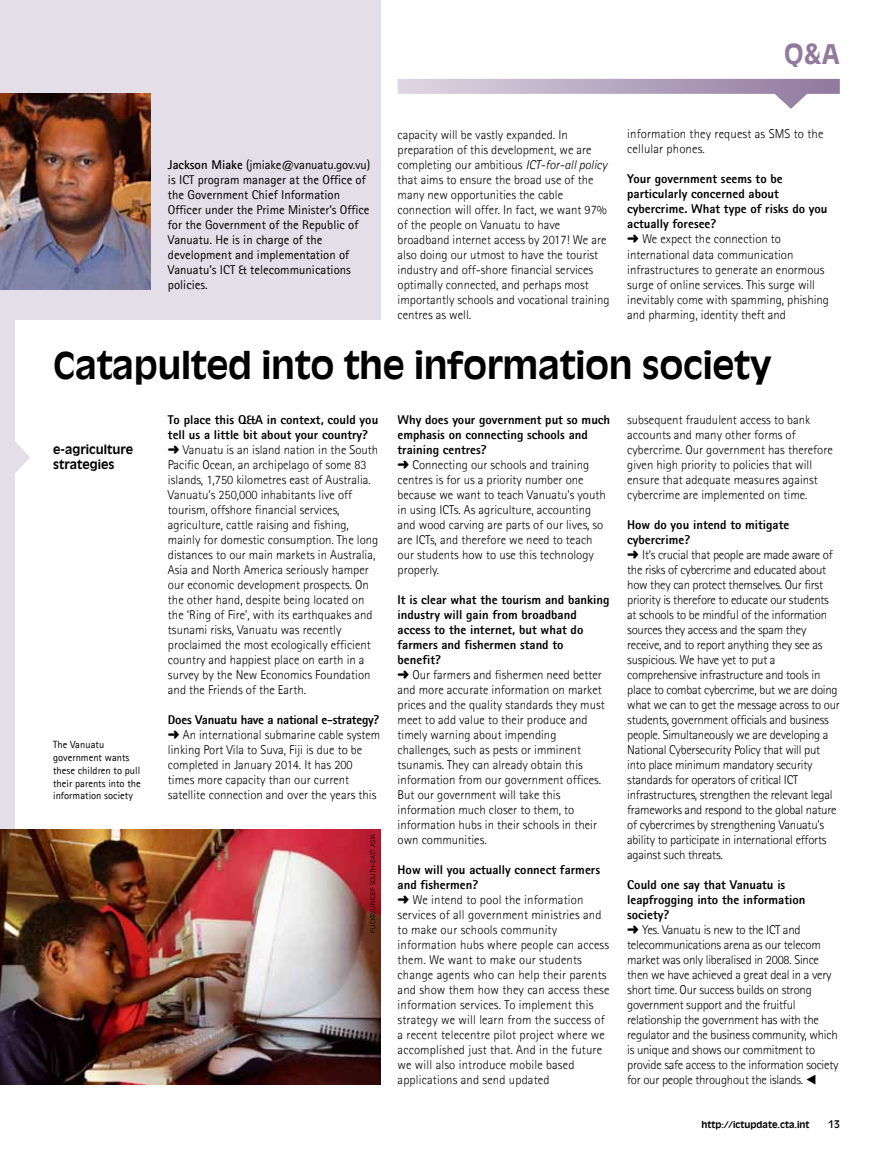
<style>
.page{position:relative;width:893px;height:1149px;background:#fff}
.page>*{position:absolute;margin:0;border:0;box-sizing:border-box;transform-origin:0 0}
.t1{font:700 36px "Antique Olive LT";letter-spacing:-.01em;color:#000}
.t2{font:700 27px "Antique Olive LT";color:#927a9f}
.t3{font:300 12.75px/15px "Agfa Rotis Sans Serif";color:#000}
.t4{font:300 12.75px/15px "Agfa Rotis Sans Serif";letter-spacing:-.02em;color:#000}
.t5{font:12.75px/15px "Agfa Rotis Sans Serif";color:#000}
.t6{font:700 12px/15px "Antique Olive LT";color:#000}
.t7{font:10.5px/12.8px "Agfa Rotis Sans Serif";color:#000}
.t8{font:10.5px "Antique Olive LT";color:#000}
.t9{font:700 9px "Antique Olive LT";color:#000}
.t10{font:300 6.3px "Antique Olive LT";letter-spacing:.03em;color:#000}
.s1{font-weight:700}
.s2{font-style:italic}
.s3{font-weight:800}
</style>
<div class="page">
<svg style="left:0;top:319px;width:30px;height:510px"></svg>
<div style="left:0;top:0;width:381px;height:319px;background:#e3dee8"></div>
<svg style="left:398px;top:79px;width:442px;height:30px"></svg>
<img style="left:0;top:829px;width:381px;height:255px">
<img style="left:0;top:94px;width:151px;height:195px">
<p class="t5" style="left:168px;top:157px;width:204px"><span class="s1">Jackson Miake</span> (jmiake@vanuatu.gov.vu) is ICT program manager at the Office of the Government Chief Information Officer under the Prime Minister’s Office for the Government of the Republic of Vanuatu. He is in charge of the development and implementation of Vanuatu’s ICT &amp; telecommunications policies.</p>
<h2 class="t2" style="left:784px;top:37px;width:57px">Q&amp;A</h2>
<p class="t3" style="left:398px;top:127px;width:213px">capacity will be vastly expanded. In preparation of this development, we are completing our ambitious <span class="s2">ICT-for-all policy </span>that aims to ensure the broad use of the many new opportunities the cable connection will offer. In fact, we want 97% of the people on Vanuatu to have broadband internet access by 2017! We are also doing our utmost to have the tourist industry and off-shore financial services optimally connected, and perhaps most importantly schools and vocational training centres as well.</p>
<p class="t3" style="left:627px;top:127px;width:198px">information they request as SMS to the cellular phones.</p>
<p class="t3" style="left:627px;top:172px;width:203px"><span class="s3">Your government seems to be particularly concerned about cybercrime. What type of risks do you actually foresee?<br></span>➜ We expect the connection to international data communication infrastructures to generate an enormous surge of online services. This surge will inevitably come with spamming, phishing and pharming, identity theft and</p>
<h1 class="t1" style="left:53px;top:343px;width:720px">Catapulted into the information society</h1>
<p class="t6" style="left:53px;top:442px;width:82px">e-agriculture strategies</p>
<p class="t7" style="left:53px;top:738px;width:89px">The Vanuatu government wants these children to pull their parents into the information society</p>
<p class="t3" style="left:168px;top:412px;width:212px"><span class="s3">To place this Q&amp;A in context, could you tell us a little bit about your country? </span>➜ Vanuatu is an island nation in the South Pacific Ocean, an archipelago of some 83 islands, 1,750 kilometres east of Australia.<br>Vanuatu’s 250,000 inhabitants live off tourism, offshore financial services, agriculture, cattle raising and fishing, mainly for domestic consumption. The long distances to our main markets in Australia, Asia and North America seriously hamper our economic development prospects. On the other hand, despite being located on the ‘Ring of Fire’, with its earthquakes and tsunami risks, Vanuatu was recently proclaimed the most ecologically efficient country and happiest place on earth in a survey by the New Economics Foundation and the Friends of the Earth.</p>
<p class="t3" style="left:168px;top:712px;width:214px"><span class="s3">Does Vanuatu have a national e-strategy? </span>➜ An international submarine cable system linking Port Vila to Suva, Fiji is due to be completed in January 2014. It has 200 times more capacity than our current satellite connection and over the years this</p>
<p class="t10" style="left:369px;top:932px;width:100px;rotate:-90deg">Flickr/UN ICEF South-east Asia</p>
<p class="t3" style="left:398px;top:412px;width:214px"><span class="s3">Why does your government put so much emphasis on connecting schools and training centres?<br></span>➜ Connecting our schools and training centres is for us a priority number one because we want to teach Vanuatu’s youth in using ICTs. As agriculture, accounting and wood carving are parts of our lives, so are ICTs, and therefore we need to teach our students how to use this technology properly.</p>
<p class="t3" style="left:398px;top:592px;width:213px"><span class="s3">It is clear what the tourism and banking industry will gain from broadband access to the internet, but what do farmers and fishermen stand to benefit?<br></span>➜ Our farmers and fishermen need better and more accurate information on market prices and the quality standards they must meet to add value to their produce and timely warning about impending challenges, such as pests or imminent tsunamis. They can already obtain this information from our government offices.<br>But our government will take this information much closer to them, to information hubs in their schools in their own communities.</p>
<p class="t3" style="left:398px;top:862px;width:213px"><span class="s3">How will you actually connect farmers and fishermen?<br></span>➜ We intend to pool the information services of all government ministries and to make our schools community information hubs where people can access them. We want to make our students change agents who can help their parents and show them how they can access these information services. To implement this strategy we will learn from the success of a recent telecentre pilot project where we accomplished just that. And in the future we will also introduce mobile based applications and send updated</p>
<p class="t3" style="left:627px;top:411px;width:207px">subsequent fraudulent access to bank accounts and many other forms of cybercrime. Our government has therefore given high priority to policies that will ensure that adequate measures against cybercrime are implemented on time.</p>
<p class="t4" style="left:627px;top:516px;width:214px"><span class="s3">How do you intend to mitigate cybercrime?<br></span>➜ It’s crucial that people are made aware of the risks of cybercrime and educated about how they can protect themselves. Our first priority is therefore to educate our students at schools to be mindful of the information sources they access and the spam they receive, and to report anything they see as suspicious. We have yet to put a comprehensive infrastructure and tools in place to combat cybercrime, but we are doing what we can to get the message across to our students, government officials and business people. Simultaneously we are developing a National Cybersecurity Policy that will put into place minimum mandatory security standards for operators of critical ICT infrastructures, strengthen the relevant legal frameworks and respond to the global nature of cybercrimes by strengthening Vanuatu’s ability to participate in international efforts against such threats.</p>
<p class="t4" style="left:627px;top:876px;width:213px"><span class="s3">Could one say that Vanuatu is leapfrogging into the information society?<br></span>➜ Yes. Vanuatu is new to the ICT and telecommunications arena as our telecom market was only liberalised in 2008. Since then we have achieved a great deal in a very short time. Our success builds on strong government support and the fruitful relationship the government has with the regulator and the business community, which is unique and shows our commitment to provide safe access to the information society for our people throughout the islands. ◀</p>
<p class="t9" style="left:702px;top:1118px;width:110px">http://ictupdate.cta.int</p>
<p class="t8" style="left:828px;top:1117px;width:13px">13</p>
</div>
